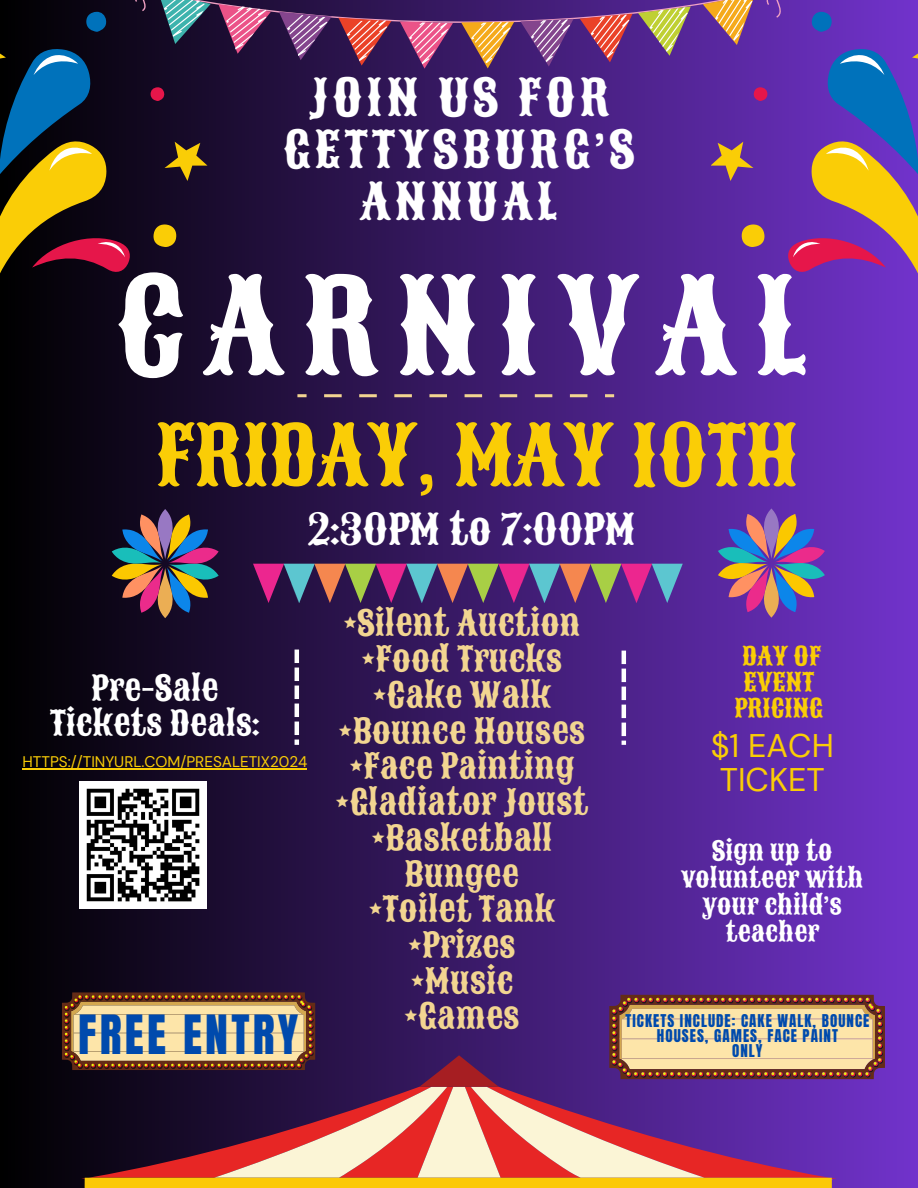
<style>
.page{position:relative;width:918px;height:1188px;background:#fff}
.page>*{position:absolute;margin:0;border:0;box-sizing:border-box;transform-origin:0 0}
.t1{font:129px "Sancreek";letter-spacing:.145em;color:#fff}
.t2{font:81.75px "Sancreek";color:#facd06}
.t3{font:49.35px/51.9px "Sancreek";letter-spacing:.085em;color:#fff;text-align:center}
.t4{font:45.9px "Anton";letter-spacing:.07em;color:#004aad}
.t5{font:41.4px "Sancreek";color:#fff}
.t6{font:34.05px/35.7px "Sancreek";color:#f2d591;text-align:center}
.t7{font:33.75px/34.3px "Sancreek";color:#fff;text-align:center}
.t8{font:32.7px/33.8px "DM Sans";color:#facd06}
.t9{font:25.95px/27px "Sancreek";color:#fff;text-align:center}
.t10{font:25.35px/26.2px "Sancreek";color:#facd06;text-align:center}
.t11{font:15.3px "DM Sans";color:#facd06}
.t12{font:15px "Anton";letter-spacing:.07em;color:#004aad}
</style>
<div class="page">
<div style="left:0;top:0;width:918px;height:1188px;background:linear-gradient(to right,#000,#7133cb)"></div>
<svg style="left:0;top:0;width:134px;height:38px;background:#080410"></svg>
<svg style="left:0;top:38px;width:207px;height:266px;background:#21101f"></svg>
<svg style="left:0;top:12px;width:125px;height:245px;background:#414332"></svg>
<svg style="left:784px;top:0;width:134px;height:38px;background:#682ebb"></svg>
<svg style="left:711px;top:38px;width:207px;height:266px;background:#6a31a2"></svg>
<svg style="left:793px;top:12px;width:125px;height:245px;background:#785c95"></svg>
<svg style="left:81px;top:1087px;width:756px;height:91px;background:#512387"></svg>
<svg style="left:97px;top:1087px;width:693px;height:91px;background:#98566e"></svg>
<div style="left:81px;top:1178px;width:756px;height:10px;background:#fbc907"></div>
<svg style="left:419px;top:1055px;width:80px;height:32px;background:#6d1b44"></svg>
<svg style="left:134px;top:0;width:650px;height:69px;background:#633b6d"></svg>
<svg style="left:295px;top:650px;width:4px;height:95px"></svg>
<svg style="left:622px;top:651px;width:4px;height:94px"></svg>
<svg style="left:62px;top:992px;width:253px;height:78px;background:#c9a675"></svg>
<svg style="left:112px;top:509px;width:107px;height:109px;background:#5d5256"></svg>
<svg style="left:718px;top:509px;width:107px;height:109px;background:#806195"></svg>
<svg style="left:297px;top:394px;width:317px;height:3px"></svg>
<svg style="left:253px;top:564px;width:430px;height:39px;background:#785375"></svg>
<svg style="left:609px;top:995px;width:276px;height:84px;background:#cea97c"></svg>
<img style="left:80px;top:782px;width:127px;height:127px">
<hr style="left:23px;top:768px;width:284px;height:1px;background:#facd06">
<p class="t3" style="left:283px;top:72px;width:353px">JOIN US FOR<br>GETTYSBURG’S<br>ANNUAL</p>
<p class="t1" style="left:116px;top:240px;width:694px">CARNIVAL</p>
<h3 class="t2" style="left:155px;top:401px;width:644px">FRIDAY, MAY 10TH</h3>
<h6 class="t5" style="left:307px;top:501px;width:329px">2:30PM to 7:00PM</h6>
<p class="t7" style="left:50px;top:672px;width:211px">Pre-Sale<br>Tickets Deals:</p>
<h5 class="t11" style="left:23px;top:752px;width:286px">HTTPS://TINYURL.COM/PRESALETIX2024</h5>
<h4 class="t4" style="left:78px;top:1002px;width:222px">FREE ENTRY</h4>
<p class="t6" style="left:335px;top:606px;width:254px">*Silent Auction *Food Trucks *Cake Walk *Bounce Houses *Face Painting *Gladiator Joust *Basketball<br>Bungee<br>*Toilet Tank *Prizes<br>*Music<br>*Games</p>
<h1 class="t10" style="left:734px;top:643px;width:90px">DAY OF<br>EVENT<br>PRICING</h1>
<p class="t8" style="left:711px;top:729px;width:125px">$1 EACH<br>TICKET</p>
<h2 class="t9" style="left:681px;top:838px;width:183px">Sign up to volunteer with your child’s teacher</h2>
<p class="t12" style="left:625px;top:1010px;width:245px">TICKETS INCLUDE: CAKE WALK, BOUNCE</p>
<p class="t12" style="left:657px;top:1025px;width:183px">HOUSES, GAMES, FACE PAINT</p>
<h6 class="t12" style="left:732px;top:1040px;width:32px">ONLY</h6>
</div>
